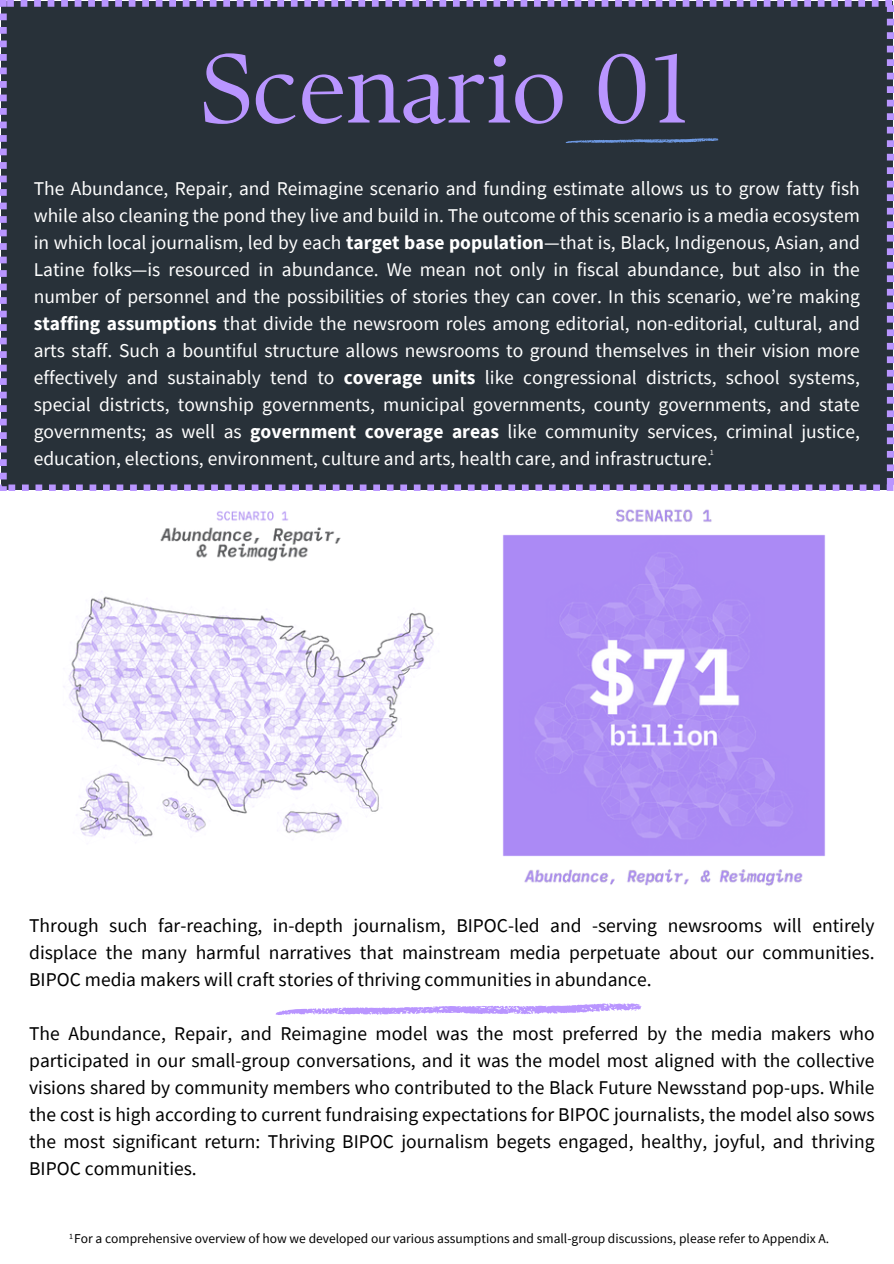
<style>
.page{position:relative;width:894px;height:1264px;background:#fff}
.page>*{position:absolute;margin:0;border:0;box-sizing:border-box;transform-origin:0 0}
.t1{font:97.5px "TY Serif D";color:#b995ff}
.t2{font:19.5px/27px "Source Sans Pro";color:#fff;text-align:justify}
.t3{font:19.5px/27px "Source Sans Pro";color:#000;text-align:justify}
.t4{font:13.5px "Source Sans Pro";color:#000}
.t5{font:8.1px "Source Sans Pro";color:#000}
.t6{font:8.1px "Source Sans Pro";color:#f4f0ec}
.s1{font-weight:700}
</style>
<div class="page">
<div style="left:0;top:0;width:893px;height:490px;background:#283139"></div>
<img style="left:63px;top:511px;width:371px;height:327px">
<img style="left:503px;top:509px;width:322px;height:377px">
<svg style="left:565px;top:129px;width:153px;height:23px;background:#2f3b4a"></svg>
<svg style="left:275px;top:1003px;width:367px;height:12px"></svg>
<h2 class="t1" style="left:201px;top:30px;width:493px">Scenario 01</h2>
<h1 class="t2" style="left:34px;top:174px;width:827px">The Abundance, Repair, and Reimagine scenario and funding estimate allows us to grow fatty fish while also cleaning the pond they live and build in. The outcome of this scenario is a media ecosystem in which local journalism, led by each <span class="s1">target base population</span>—that is, Black, Indigenous, Asian, and Latine folks—is resourced in abundance. We mean not only in fiscal abundance, but also in the number of personnel and the possibilities of stories they can cover. In this scenario, we’re making <span class="s1">staffing assumptions</span> that divide the newsroom roles among editorial, non-editorial, cultural, and arts staff. Such a bountiful structure allows newsrooms to ground themselves in their vision more effectively and sustainably tend to <span class="s1">coverage units</span> like congressional districts, school systems, special districts, township governments, municipal governments, county governments, and state governments; as well as <span class="s1">government coverage areas</span> like community services, criminal justice, education, elections, environment, culture and arts, health care, and infrastructure.</h1>
<h2 class="t6" style="left:709px;top:446px;width:6px">1</h2>
<h2 class="t3" style="left:29px;top:911px;width:846px">Through such far-reaching, in-depth journalism, BIPOC-led and -serving newsrooms will entirely displace the many harmful narratives that mainstream media perpetuate about our communities.<br>BIPOC media makers will craft stories of thriving communities in abundance.</h2>
<p class="t3" style="left:29px;top:1019px;width:846px">The Abundance, Repair, and Reimagine model was the most preferred by the media makers who participated in our small-group conversations, and it was the model most aligned with the collective visions shared by community members who contributed to the Black Future Newsstand pop-ups. While the cost is high according to current fundraising expectations for BIPOC journalists, the model also sows the most significant return: Thriving BIPOC journalism begets engaged, healthy, joyful, and thriving BIPOC communities.</p>
<p class="t4" style="left:74px;top:1229px;width:756px">For a comprehensive overview of how we developed our various assumptions and small-group discussions, please refer to Appendix A.</p>
<p class="t5" style="left:69px;top:1230px;width:6px">1</p>
</div>
